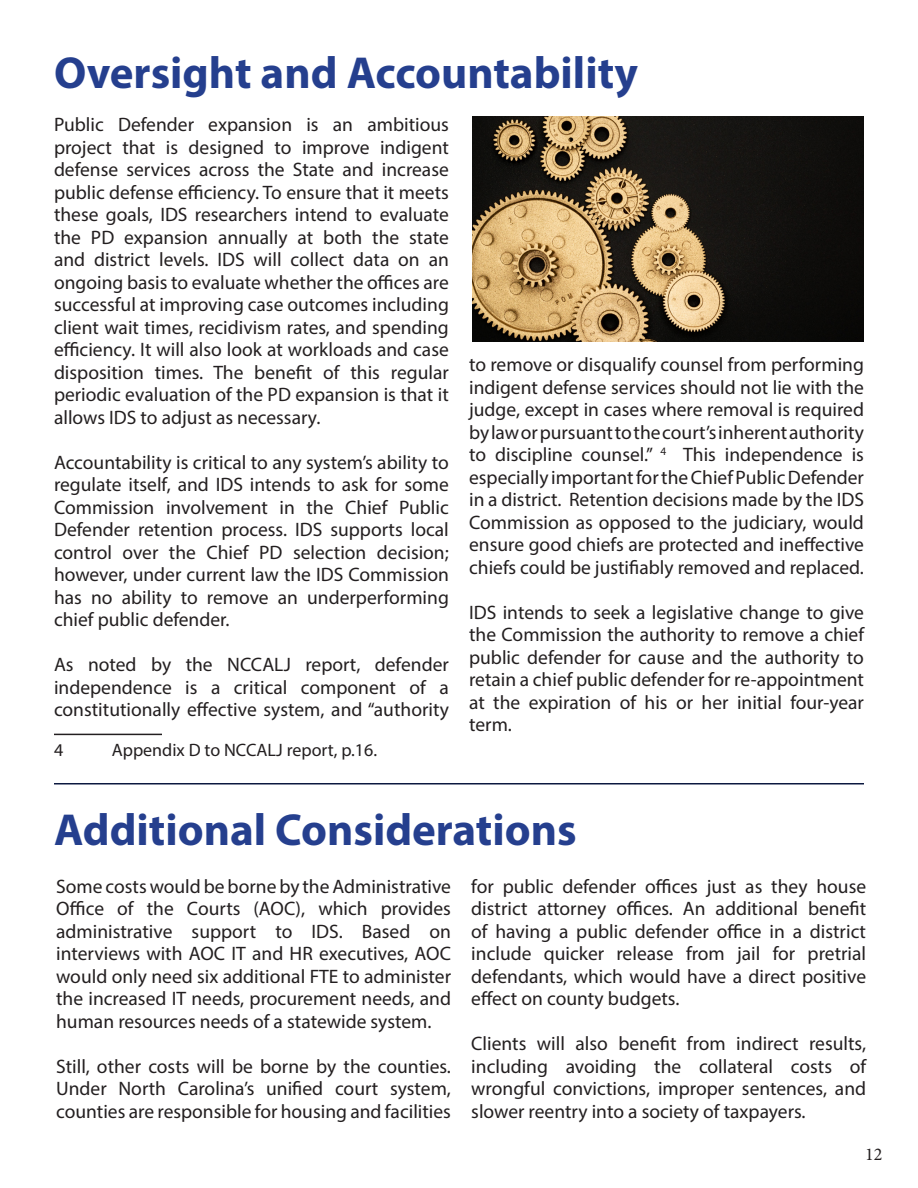
<style>
.page{position:relative;width:918px;height:1188px;background:#fff}
.page>*{position:absolute;margin:0;border:0;box-sizing:border-box;transform-origin:0 0}
.t1{font:700 45px "Myriad Pro";color:#253f8e}
.t2{font:19.5px/22.5px "Myriad Pro";color:#231f20;text-align:justify}
.t3{font:18px "Myriad Pro";color:#231f20}
.t4{font:18px "Minion Pro";color:#231f20}
</style>
<div class="page">
<hr style="left:54px;top:783px;width:810px;height:1px;background:#0c1940">
<img style="left:472px;top:117px;width:392px;height:224px">
<hr style="left:54px;top:734px;width:108px;height:1px;background:#231f20">
<p class="t1" style="left:54px;top:43px;width:585px">Oversight and Accountability</p>
<p class="t2" style="left:54px;top:113px;width:396px">Public Defender expansion is an ambitious project that is designed to improve indigent defense services across the State and increase public defense efficiency. To ensure that it meets these goals, IDS researchers intend to evaluate the PD expansion annually at both the state and district levels. IDS will collect data on an ongoing basis to evaluate whether the offices are successful at improving case outcomes including client wait times, recidivism rates, and spending efficiency. It will also look at workloads and case disposition times. The benefit of this regular periodic evaluation of the PD expansion is that it allows IDS to adjust as necessary.</p>
<p class="t2" style="left:54px;top:451px;width:396px">Accountability is critical to any system’s ability to regulate itself, and IDS intends to ask for some Commission involvement in the Chief Public Defender retention process. IDS supports local control over the Chief PD selection decision; however, under current law the IDS Commission has no ability to remove an underperforming chief public defender.</p>
<p class="t2" style="left:54px;top:653px;width:396px">As noted by the NCCALJ report, defender independence is a critical component of a constitutionally effective system, and “authority</p>
<p class="t3" style="left:54px;top:739px;width:11px">4</p>
<p class="t3" style="left:112px;top:739px;width:267px">Appendix D to NCCALJ report, p.16.</p>
<p class="t2" style="left:469px;top:353px;width:396px">to remove or disqualify counsel from performing indigent defense services should not lie with the judge, except in cases where removal is required by law or pursuant to the court’s inherent authority to discipline counsel.” <sup>4</sup> This independence is especially important for the Chief Public Defender in a district. Retention decisions made by the IDS Commission as opposed to the judiciary, would ensure good chiefs are protected and ineffective chiefs could be justifiably removed and replaced.</p>
<p class="t2" style="left:469px;top:601px;width:396px">IDS intends to seek a legislative change to give the Commission the authority to remove a chief public defender for cause and the authority to retain a chief public defender for re-appointment at the expiration of his or her initial four-year term.</p>
<p class="t1" style="left:54px;top:800px;width:524px">Additional Considerations</p>
<p class="t2" style="left:56px;top:875px;width:396px">Some costs would be borne by the Administrative Office of the Courts (AOC), which provides administrative support to IDS. Based on interviews with AOC IT and HR executives, AOC would only need six additional FTE to administer the increased IT needs, procurement needs, and human resources needs of a statewide system.</p>
<p class="t2" style="left:56px;top:1055px;width:396px">Still, other costs will be borne by the counties.<br>Under North Carolina’s unified court system, counties are responsible for housing and facilities</p>
<p class="t2" style="left:471px;top:875px;width:396px">for public defender offices just as they house district attorney offices. An additional benefit of having a public defender office in a district include quicker release from jail for pretrial defendants, which would have a direct positive effect on county budgets.</p>
<p class="t2" style="left:471px;top:1032px;width:396px">Clients will also benefit from indirect results, including avoiding the collateral costs of wrongful convictions, improper sentences, and slower reentry into a society of taxpayers.</p>
<p class="t4" style="left:865px;top:1142px;width:19px">12</p>
</div>
